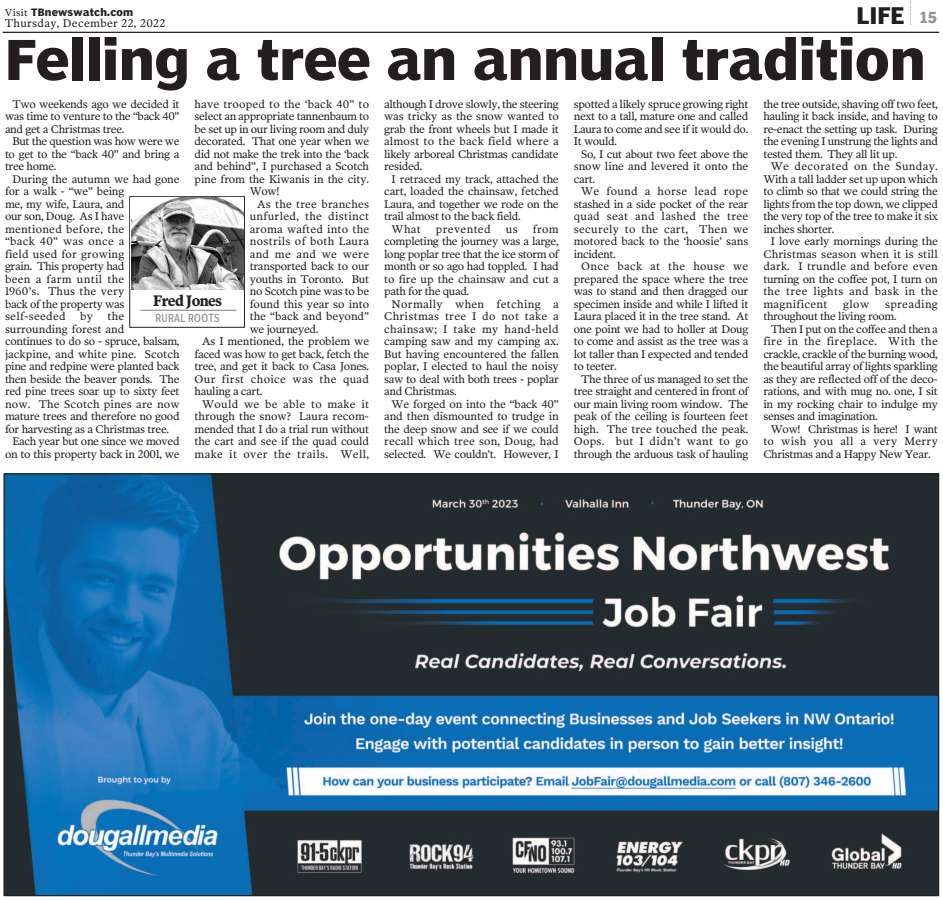
<style>
.page{position:relative;width:943px;height:900px;background:#fff}
.page>*{position:absolute;margin:0;border:0;box-sizing:border-box;transform-origin:0 0}
.t1{font:700 53.75px "Poynter Agate";color:#231f20}
.t2{font:700 22.5px "Poynter Agate";color:#231f20}
.t3{font:700 15px "Poynter Oldstyle Text";letter-spacing:-.04em;color:#231f20;scale:.92 1}
.t4{font:700 15px "Poynter Agate";color:#939598}
.t5{font:11.25px/12.5px "Poynter Oldstyle Text";letter-spacing:-.03em;color:#231f20;text-align:justify}
.t6{font:11.25px "Poynter Oldstyle Text";letter-spacing:.03em;color:#231f20}
.t7{font:11.25px "Poynter Oldstyle Text";letter-spacing:-.01em;color:#231f20}
.t8{font:11.25px "Poynter Oldstyle Text";letter-spacing:.015em;color:#231f20}
.t9{font:11px "Poynter Agate Comp One";letter-spacing:.03em;color:#939598;scale:.92 1}
.t10{font:700 10px "Poynter Agate";letter-spacing:.03em;color:#231f20}
.s1{font-family:"Poynter Oldstyle Text";font-weight:400}
</style>
<div class="page">
<svg style="left:910px;top:0;width:1px;height:25px"></svg>
<hr style="left:3px;top:32px;width:936px;height:1px;background:#231f20">
<img style="left:5px;top:475px;width:932px;height:419px">
<div style="left:129px;top:196px;width:116px;height:132px;border:1px solid #231f20"></div>
<hr style="left:140px;top:310px;width:96px;height:1px;background:#939598">
<img style="left:132px;top:197px;width:111px;height:92px">
<p class="t10" style="left:5px;top:8px;width:130px"><span class="s1">Visit</span> TBnewswatch.com</p>
<p class="t6" style="left:5px;top:17px;width:162px">Thursday, December 22, 2022</p>
<p class="t2" style="left:856px;top:6px;width:49px">LIFE</p>
<p class="t4" style="left:919px;top:11px;width:19px">15</p>
<p class="t1" style="left:5px;top:36px;width:922px">Felling a tree an annual tradition</p>
<p class="t5" style="left:5px;top:97px;width:176px;text-indent:7px">Two weekends ago we decided it was time to venture to the “back 40” and get a Christmas tree.</p>
<p class="t5" style="left:5px;top:135px;width:176px;text-indent:7px">But the question was how were we to get to the “back 40” and bring a tree home.</p>
<p class="t5" style="left:5px;top:172px;width:176px;text-align:left;text-indent:7px">During the autumn we had gone for a walk - “we” being<br>me, my wife, Laura, and<br>our son, Doug. As I have mentioned before, the<br>“back 40” was once a<br>field used for growing<br>grain. This property had<br>been a farm until the<br>1960’s. Thus the very<br>back of the property was self-seeded</p>
<p class="t8" style="left:195px;top:97px;width:176px">have trooped to the ‘back 40” to</p>
<p class="t5" style="left:195px;top:110px;width:176px">select an appropriate tannenbaum to</p>
<p class="t5" style="left:195px;top:122px;width:176px">be set up in our living room and duly</p>
<p class="t5" style="left:195px;top:135px;width:176px">decorated. That one year when we</p>
<p class="t5" style="left:195px;top:147px;width:176px">did not make the trek into the ‘back</p>
<p class="t5" style="left:195px;top:160px;width:176px">and behind”, I purchased a Scotch</p>
<p class="t7" style="left:195px;top:172px;width:176px">pine from the Kiwanis in the city.</p>
<p class="t5" style="left:250px;top:185px;width:31px">Wow!</p>
<p class="t5" style="left:250px;top:197px;width:121px;text-indent:7px">As the tree branches unfurled, the distinct aroma wafted into the nostrils of both Laura and me and we were transported back to our youths in Toronto. But no Scotch pine was to be found this year so into the “back and beyond” we journeyed.</p>
<p class="t5" style="left:195px;top:335px;width:176px;text-indent:7px">As I mentioned, the problem we faced was how to get back, fetch the tree, and get it back to Casa Jones.<br>Our first choice was the quad hauling a cart.</p>
<p class="t5" style="left:195px;top:397px;width:176px;text-indent:7px">Would we be able to make it through the snow? Laura recom&shy;mended that I do a trial run without the cart and see if the quad could make it over the trails. Well,</p>
<p class="t3" style="left:153px;top:292px;width:76px">Fred Jones</p>
<p class="t9" style="left:156px;top:314px;width:71px">RURAL ROOTS</p>
<p class="t5" style="left:5px;top:310px;width:176px;text-align:left;text-indent:102px">the surrounding forest and<br>continues to do so - spruce, balsam, jackpine, and white pine. Scotch pine and redpine were planted back then beside the beaver ponds. The red pine trees soar up to sixty feet now. The Scotch pines are now mature trees and therefore no good for harvesting as a Christmas tree.</p>
<p class="t5" style="left:5px;top:435px;width:176px;text-align:right">Each year but one since we moved on to this property back in 2001, we</p>
<p class="t5" style="left:80px;top:310px;width:14px">by</p>
<p class="t5" style="left:384px;top:97px;width:176px">although I drove slowly, the steering was tricky as the snow wanted to grab the front wheels but I made it almost to the back field where a likely arboreal Christmas candidate resided.</p>
<p class="t5" style="left:384px;top:172px;width:176px;text-indent:7px">I retraced my track, attached the cart, loaded the chainsaw, fetched Laura, and together we rode on the trail almost to the back field.</p>
<p class="t5" style="left:392px;top:222px;width:31px">What</p>
<p class="t6" style="left:436px;top:222px;width:56px">prevented</p>
<p class="t5" style="left:506px;top:222px;width:13px">us</p>
<p class="t5" style="left:384px;top:222px;width:176px;text-indent:149px">from completing the journey was a large, long poplar tree that the ice storm of month or so ago had toppled. I had to fire up the chainsaw and cut a path for the quad.</p>
<p class="t5" style="left:384px;top:297px;width:176px;text-indent:7px">Normally when fetching a Christmas tree I do not take a chainsaw; I take my hand-held camping saw and my camping ax.<br>But having encountered the fallen poplar, I elected to haul the noisy saw to deal with both trees - poplar and Christmas.</p>
<p class="t5" style="left:384px;top:397px;width:176px;text-indent:7px">We forged on into the “back 40” and then dismounted to trudge in the deep snow and see if we could recall which tree son, Doug, had selected. We couldn’t. However, I</p>
<p class="t5" style="left:574px;top:97px;width:176px">spotted a likely spruce growing right next to a tall, mature one and called Laura to come and see if it would do.<br>It would.</p>
<p class="t5" style="left:574px;top:147px;width:176px;text-indent:7px">So, I cut about two feet above the snow line and levered it onto the cart.</p>
<p class="t5" style="left:574px;top:185px;width:176px;text-indent:7px">We found a horse lead rope stashed in a side pocket of the rear quad seat and lashed the tree securely to the cart, Then we motored back to the ‘hoosie’ sans incident.</p>
<p class="t5" style="left:574px;top:260px;width:176px;text-indent:7px">Once back at the house we prepared the space where the tree was to stand and then dragged our specimen inside and while I lifted it Laura placed it in the tree stand. At one point we had to holler at Doug to come and assist as the tree was a lot taller than I expected and tended to teeter.</p>
<p class="t5" style="left:574px;top:372px;width:176px;text-indent:7px">The three of us managed to set the tree straight and centered in front of our main living room window. The peak of the ceiling is fourteen feet high. The tree touched the peak.<br>Oops. but I didn’t want to go through the arduous task of hauling</p>
<p class="t5" style="left:763px;top:97px;width:176px">the tree outside, shaving off two feet, hauling it back inside, and having to re-enact the setting up task. During the evening I unstrung the lights and tested them. They all lit up.</p>
<p class="t5" style="left:763px;top:160px;width:176px;text-indent:7px">We decorated on the Sunday.<br>With a tall ladder set up upon which to climb so that we could string the lights from the top down, we clipped the very top of the tree to make it six inches shorter.</p>
<p class="t5" style="left:763px;top:235px;width:176px;text-indent:7px">I love early mornings during the Christmas season when it is still dark. I trundle and before even turning on the coffee pot, I turn on the tree lights and bask in the magnificent</p>
<p class="t5" style="left:763px;top:297px;width:176px;text-indent:122px">spreading throughout the living room.</p>
<p class="t5" style="left:763px;top:322px;width:176px;text-indent:7px">Then I put on the coffee and then a fire in the fireplace. With the crackle, crackle of the burning wood, the beautiful array of lights sparkling as they are reflected off of the deco&shy;rations, and with mug no. one, I sit in my rocking chair to indulge my senses and imagination.</p>
<p class="t5" style="left:763px;top:422px;width:176px;text-indent:7px">Wow! Christmas is here! I want to wish you all a very Merry Christmas and a Happy New Year.</p>
<p class="t5" style="left:843px;top:297px;width:27px">glow</p>
</div>
